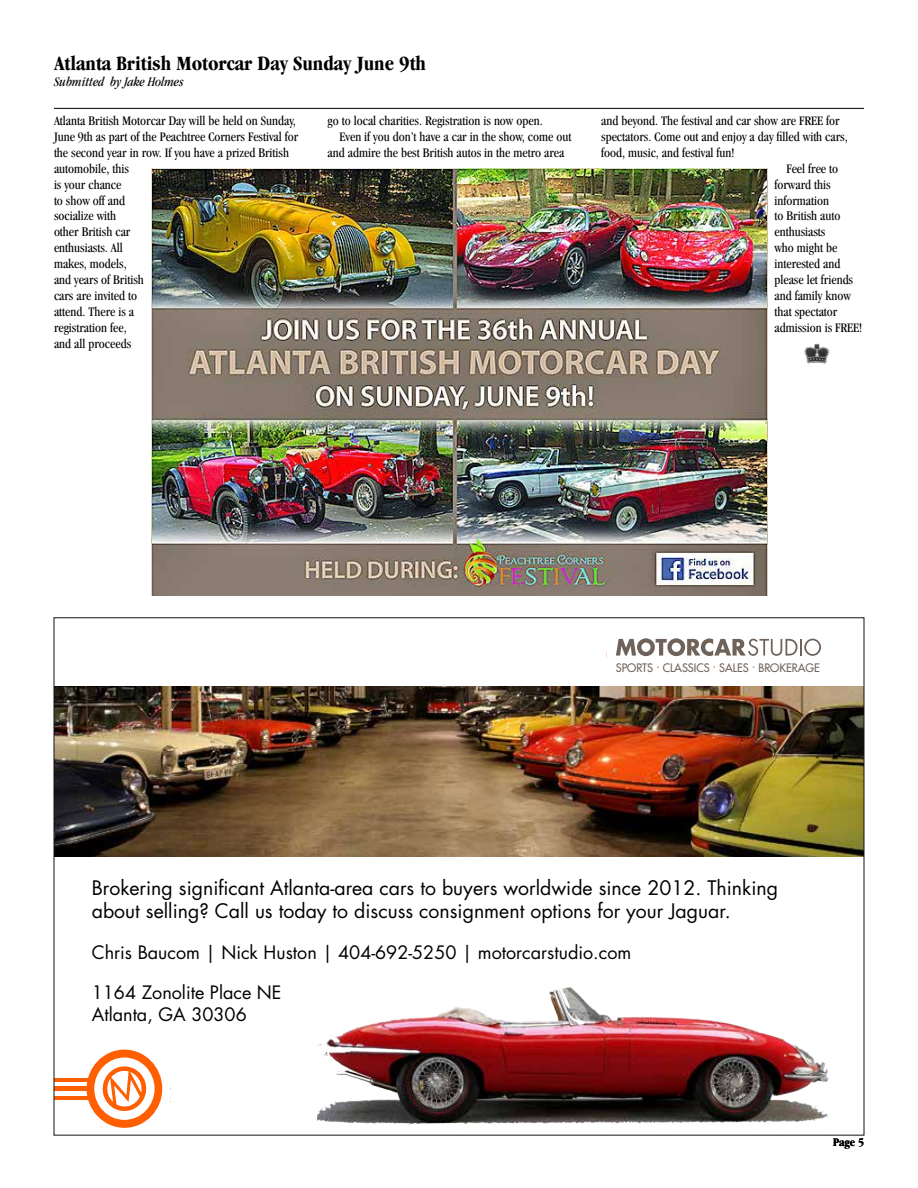
<style>
.page{position:relative;width:918px;height:1188px;background:#fff}
.page>*{position:absolute;margin:0;border:0;box-sizing:border-box;transform-origin:0 0}
.t1{font:700 condensed 21px "Garamond";color:#000}
.t2{font:19.5px/23.4px "Futura Std";color:#000}
.t3{font:18px/21.6px "Futura Std";color:#000}
.t4{font:condensed 13.5px/15.9px "Garamond";color:#000}
.t5{font:italic condensed 13.5px "Garamond";color:#000}
.t6{font:700 condensed 12px "Garamond";color:#000}
.t7{font:500 11.4px "Futura Std";color:#6f6259}
</style>
<div class="page">
<hr style="left:54px;top:108px;width:810px;height:1px;background:#000">
<img style="left:318px;top:987px;width:511px;height:138px">
<img style="left:56px;top:687px;width:806px;height:169px">
<svg style="left:616px;top:638px;width:205px;height:18px"></svg>
<svg style="left:87px;top:1050px;width:75px;height:78px"></svg>
<hr style="left:54px;top:1087px;width:35px;height:4px;background:#ff5f00">
<hr style="left:54px;top:1079px;width:35px;height:3px;background:#ff5f00">
<hr style="left:54px;top:1096px;width:35px;height:3px;background:#ff5f00">
<img style="left:804px;top:343px;width:26px;height:21px">
<img style="left:151px;top:168px;width:617px;height:428px">
<h1 class="t1" style="left:54px;top:51px;width:374px">Atlanta British Motorcar Day Sunday June 9th</h1>
<p class="t5" style="left:54px;top:74px;width:131px">Submitted by Jake Holmes</p>
<p class="t4" style="left:54px;top:113px;width:246px">Atlanta British Motorcar Day will be held on Sunday,<br>June 9th as part of the Peachtree Corners Festival for the second year in row. If you have a prized British automobile, this<br>is your chance<br>to show off and<br>socialize with<br>other British car<br>enthusiasts. All<br>makes, models,<br>and years of British<br>cars are invited to<br>attend. There is a<br>registration fee,<br>and all proceeds</p>
<p class="t4" style="left:328px;top:113px;width:217px">go to local charities. Registration is now open.</p>
<p class="t4" style="left:340px;top:129px;width:233px">Even if you don’t have a car in the show, come out</p>
<p class="t4" style="left:328px;top:144px;width:238px">and admire the best British autos in the metro area</p>
<p class="t4" style="left:601px;top:113px;width:240px">and beyond. The festival and car show are FREE for</p>
<p class="t4" style="left:601px;top:129px;width:248px">spectators. Come out and enjoy a day filled with cars,</p>
<p class="t4" style="left:601px;top:144px;width:135px">food, music, and festival fun!</p>
<p class="t4" style="left:786px;top:160px;width:53px">Feel free to</p>
<p class="t4" style="left:774px;top:176px;width:58px">forward this</p>
<p class="t4" style="left:774px;top:192px;width:56px">information</p>
<p class="t4" style="left:774px;top:208px;width:67px">to British auto</p>
<p class="t4" style="left:774px;top:224px;width:52px">enthusiasts</p>
<p class="t4" style="left:774px;top:240px;width:64px">who might be</p>
<p class="t4" style="left:774px;top:256px;width:67px">interested and</p>
<p class="t4" style="left:774px;top:272px;width:80px">please let friends</p>
<p class="t4" style="left:774px;top:288px;width:78px">and family know</p>
<p class="t4" style="left:774px;top:304px;width:64px">that spectator</p>
<p class="t4" style="left:774px;top:319px;width:89px">admission is FREE!</p>
<p class="t7" style="left:616px;top:660px;width:206px">SPORTS ∙ CLASSICS ∙ SALES ∙ BROKERAGE</p>
<h2 class="t2" style="left:92px;top:876px;width:688px">Brokering significant Atlanta-area cars to buyers worldwide since 2012. Thinking about selling? Call us today to discuss consignment options for your Jaguar.</h2>
<h3 class="t3" style="left:92px;top:942px;width:541px">Chris Baucom | Nick Huston | 404-692-5250 | motorcarstudio.com</h3>
<h3 class="t3" style="left:92px;top:982px;width:191px">1164 Zonolite Place NE<br>Atlanta, GA 30306</h3>
<p class="t6" style="left:833px;top:1135px;width:32px">Page 5</p>
</div>
